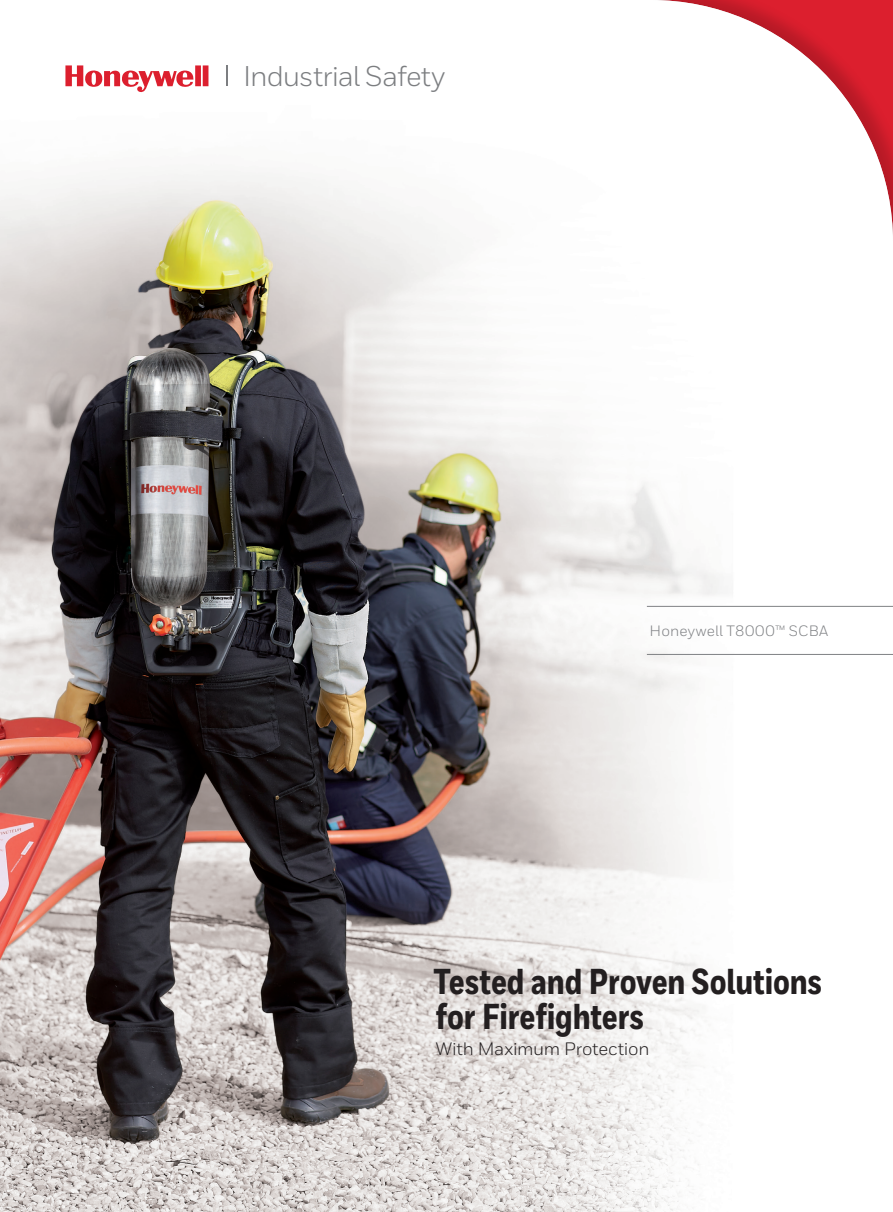
<style>
.page{position:relative;width:893px;height:1212px;background:#fff}
.page>*{position:absolute;margin:0;border:0;box-sizing:border-box;transform-origin:0 0}
.t1{font:800 36px/34.5px "Honeywell Cond";letter-spacing:-.005em;color:#231f20}
.t2{font:28.5px "Honeywell Sans";letter-spacing:-.035em;color:#7c7e81}
.t3{font:18px "Honeywell Sans";letter-spacing:-.015em;color:#231f20}
.t4{font:15px "Honeywell Sans";letter-spacing:.015em;color:#808285}
</style>
<div class="page">
<img style="left:0;top:65px;width:893px;height:1147px">
<hr style="left:647px;top:606px;width:246px;height:1px;background:#808285">
<hr style="left:647px;top:654px;width:246px;height:1px;background:#808285">
<svg style="left:65px;top:65px;width:143px;height:27px"></svg>
<hr style="left:226px;top:65px;width:2px;height:21px;background:#7c7e81">
<div style="left:296px;top:0;width:597px;height:569px;background:#231f20;opacity:.2"></div>
<p class="t2" style="left:243px;top:59px;width:203px">Industrial Safety</p>
<p class="t4" style="left:650px;top:622px;width:180px">Honeywell T8000™ SCBA</p>
<p class="t1" style="left:434px;top:966px;width:390px">Tested and Proven Solutions for Firefighters</p>
<p class="t3" style="left:436px;top:1038px;width:215px">With Maximum Protection</p>
</div>
